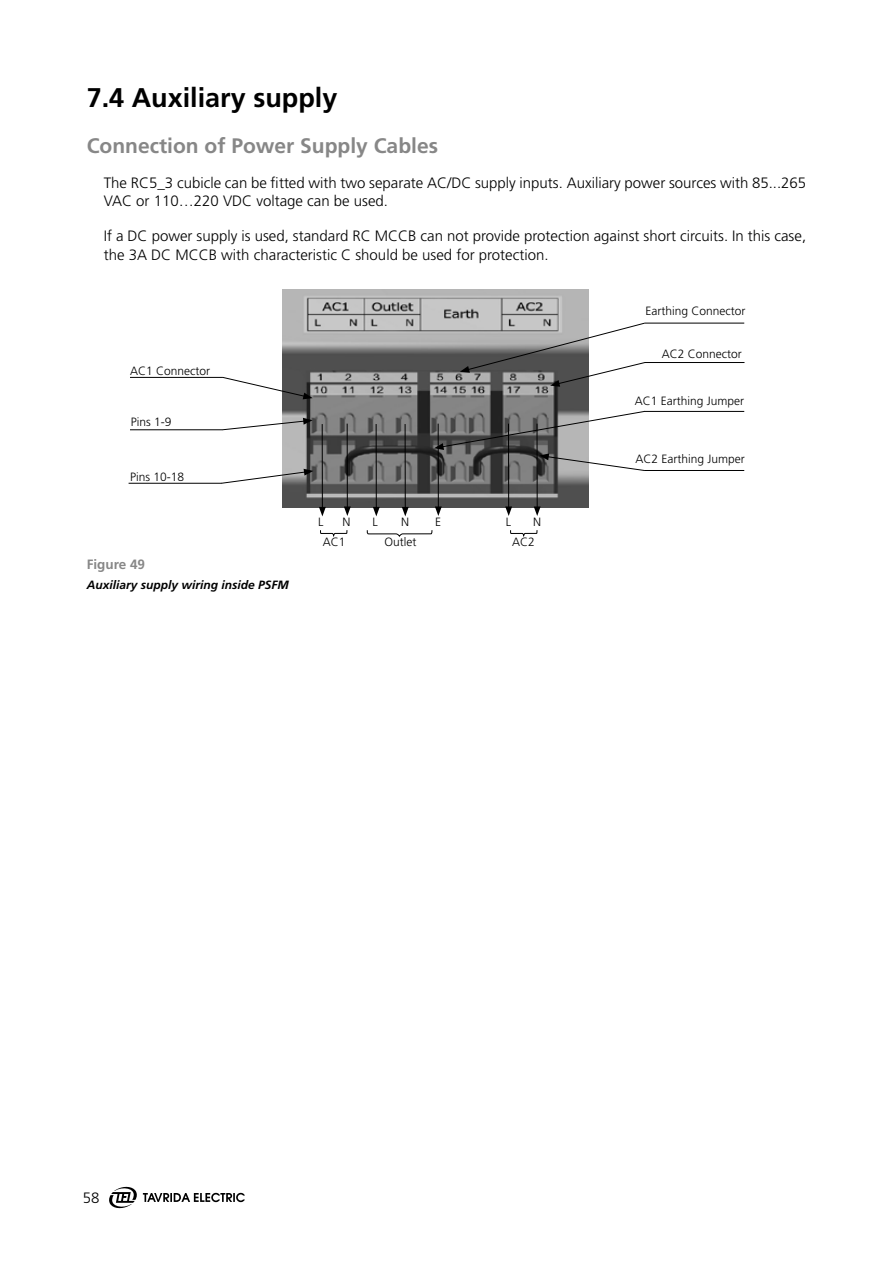
<style>
.page{position:relative;width:893px;height:1263px;background:#fff}
.page>*{position:absolute;margin:0;border:0;box-sizing:border-box;transform-origin:0 0}
.t1{font:700 27px "Frutiger LT Std";color:#000}
.t2{font:700 21px "Frutiger LT Std";color:#878787}
.t3{font:300 15px/18px "Frutiger LT Std";color:#000}
.t4{font:700 13.5px "Frutiger LT Std";color:#878787}
.t5{font:300 12px "Frutiger LT Std";color:#000}
.t6{font:italic 700 12px "Frutiger LT Std";color:#000}
</style>
<div class="page">
<svg style="left:109px;top:1186px;width:136px;height:23px"></svg>
<img style="left:282px;top:289px;width:306px;height:218px">
<svg style="left:320px;top:530px;width:28px;height:6px"></svg>
<svg style="left:366px;top:530px;width:67px;height:7px"></svg>
<svg style="left:510px;top:530px;width:28px;height:6px"></svg>
<svg style="left:220px;top:469px;width:93px;height:15px"></svg>
<hr style="left:129px;top:483px;width:93px;height:1px;background:#000">
<svg style="left:222px;top:418px;width:91px;height:13px"></svg>
<hr style="left:130px;top:429px;width:93px;height:1px;background:#000">
<svg style="left:222px;top:376px;width:91px;height:23px"></svg>
<hr style="left:130px;top:377px;width:93px;height:1px;background:#000">
<hr style="left:644px;top:323px;width:100px;height:1px;background:#000">
<hr style="left:645px;top:362px;width:99px;height:1px;background:#000">
<svg style="left:460px;top:322px;width:186px;height:65px"></svg>
<hr style="left:644px;top:411px;width:100px;height:1px;background:#000">
<svg style="left:434px;top:410px;width:212px;height:61px"></svg>
<hr style="left:644px;top:470px;width:100px;height:1px;background:#000">
<hr style="left:322px;top:424px;width:1px;height:85px;background:#000">
<svg style="left:319px;top:507px;width:7px;height:9px"></svg>
<hr style="left:347px;top:424px;width:1px;height:85px;background:#000">
<svg style="left:344px;top:506px;width:7px;height:10px"></svg>
<hr style="left:376px;top:424px;width:1px;height:85px;background:#000">
<svg style="left:373px;top:507px;width:7px;height:9px"></svg>
<hr style="left:405px;top:424px;width:1px;height:85px;background:#000">
<svg style="left:402px;top:507px;width:7px;height:9px"></svg>
<hr style="left:438px;top:424px;width:1px;height:85px;background:#000">
<svg style="left:435px;top:506px;width:7px;height:10px"></svg>
<hr style="left:508px;top:424px;width:1px;height:85px;background:#000">
<svg style="left:505px;top:506px;width:7px;height:10px"></svg>
<hr style="left:537px;top:424px;width:1px;height:85px;background:#000">
<svg style="left:534px;top:506px;width:7px;height:10px"></svg>
<h1 class="t1" style="left:87px;top:82px;width:252px">7.4 Auxiliary supply</h1>
<h2 class="t2" style="left:87px;top:134px;width:353px">Connection of Power Supply Cables</h2>
<p class="t3" style="left:104px;top:175px;width:704px">The RC5_3 cubicle can be fitted with two separate AC/DC supply inputs. Auxiliary power sources with 85...265<br>VAC or 110…220 VDC voltage can be used.</p>
<p class="t3" style="left:104px;top:228px;width:704px">If a DC power supply is used, standard RC MCCB can not provide protection against short circuits. In this case, the 3A DC MCCB with characteristic C should be used for protection.</p>
<p class="t5" style="left:130px;top:364px;width:82px">AC1 Connector</p>
<p class="t5" style="left:131px;top:415px;width:42px">Pins 1-9</p>
<p class="t5" style="left:130px;top:470px;width:56px">Pins 10-18</p>
<p class="t4" style="left:87px;top:557px;width:60px">Figure 49</p>
<p class="t6" style="left:87px;top:578px;width:204px">Auxiliary supply wiring inside PSFM</p>
<p class="t5" style="left:318px;top:515px;width:7px">L</p>
<p class="t5" style="left:343px;top:515px;width:10px">N</p>
<p class="t5" style="left:372px;top:515px;width:7px">L</p>
<p class="t5" style="left:401px;top:515px;width:10px">N</p>
<p class="t5" style="left:435px;top:515px;width:7px">E</p>
<p class="t5" style="left:506px;top:515px;width:7px">L</p>
<p class="t5" style="left:533px;top:515px;width:10px">N</p>
<p class="t5" style="left:323px;top:535px;width:24px">AC1</p>
<p class="t5" style="left:385px;top:535px;width:33px">Outlet</p>
<p class="t5" style="left:512px;top:535px;width:24px">AC2</p>
<p class="t5" style="left:646px;top:304px;width:102px">Earthing Connector</p>
<p class="t5" style="left:662px;top:347px;width:82px">AC2 Connector</p>
<p class="t5" style="left:635px;top:394px;width:111px">AC1 Earthing Jumper</p>
<p class="t5" style="left:635px;top:452px;width:111px">AC2 Earthing Jumper</p>
<p class="t3" style="left:83px;top:1189px;width:18px">58</p>
</div>
